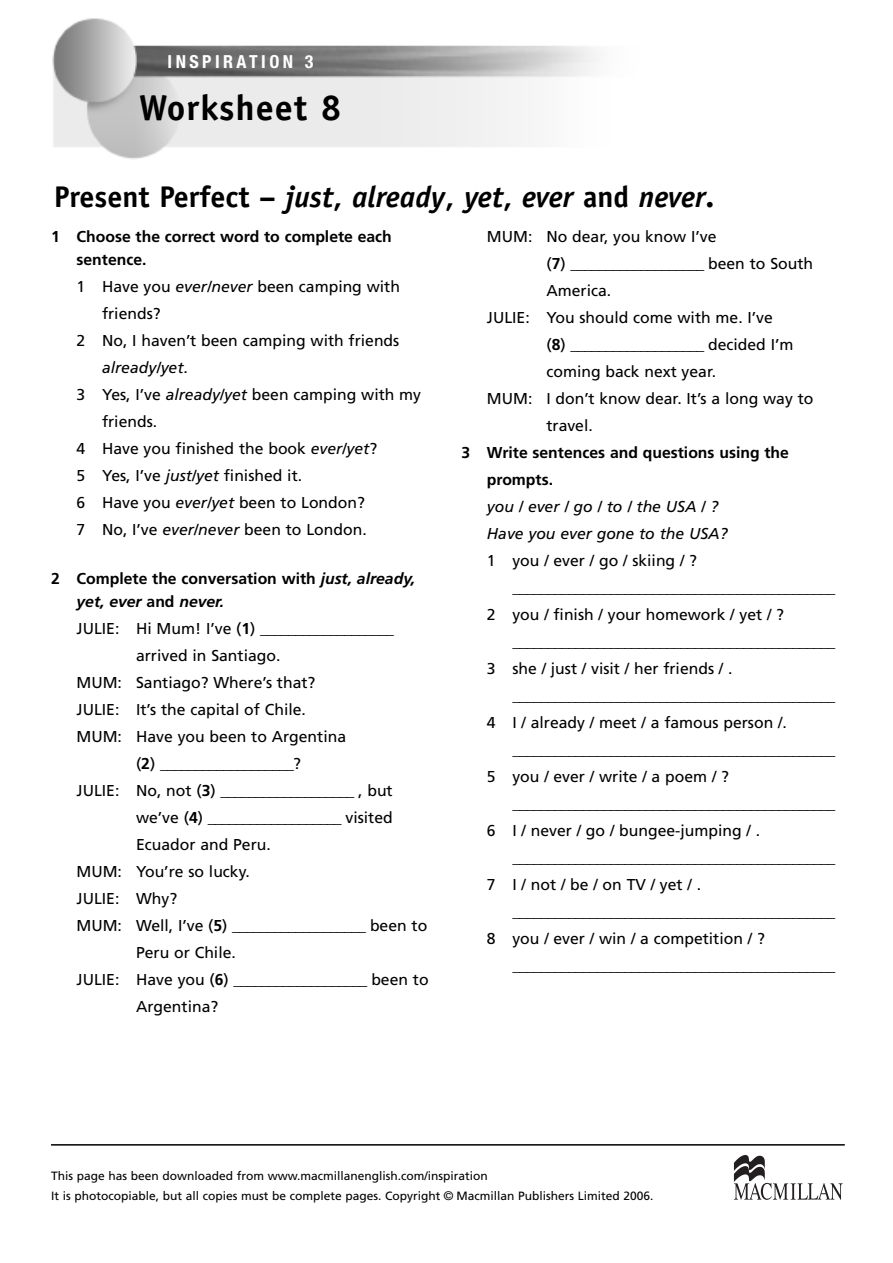
<style>
.page{position:relative;width:893px;height:1263px;background:#fff}
.page>*{position:absolute;margin:0;border:0;box-sizing:border-box;transform-origin:0 0}
.t1{font:700 36px "Officina Sans";letter-spacing:.03em;color:#000}
.t2{font:italic 700 30px "Officina Sans";color:#000}
.t3{font:700 condensed 18px "Helvetica Neue";letter-spacing:.19em;color:#fff}
.t4{font:15.75px "Frutiger";color:#000}
.t5{font:700 15.75px/22.5px "Frutiger";color:#000}
.t6{font:italic 15.75px/27px "Frutiger";color:#000}
.t7{font:12px/20.2px "Frutiger";color:#000}
.s1{font-style:normal}
.s2{font-style:italic}
.s3{font-weight:700}
.s4{font-family:"Helvetica"}
</style>
<div class="page">
<hr style="left:51px;top:1144px;width:794px;height:1px;background:#000">
<svg style="left:734px;top:1155px;width:109px;height:45px"></svg>
<img style="left:52px;top:18px;width:544px;height:141px">
<p class="t3" style="left:168px;top:51px;width:147px">INSPIRATION 3</p>
<h1 class="t1" style="left:139px;top:94px;width:203px">Worksheet 8</h1>
<h2 class="t2" style="left:54px;top:185px;width:662px"><span class="s1">Present Perfect –</span> just<span class="s1">,</span> already<span class="s1">,</span> yet<span class="s1">,</span> ever <span class="s1">and</span> never<span class="s1">.</span></h2>
<p class="t5" style="left:77px;top:227px;width:317px;text-indent:-26px">1 Choose the correct word to complete each sentence.</p>
<p class="t4" style="left:77px;top:280px;width:325px">1 Have you <span class="s2">ever/never</span> been camping with</p>
<p class="t4" style="left:102px;top:307px;width:60px">friends?</p>
<p class="t4" style="left:77px;top:334px;width:324px">2 No, I haven’t been camping with friends</p>
<p class="t6" style="left:102px;top:355px;width:87px">already/yet<span class="s1">.</span></p>
<p class="t4" style="left:77px;top:388px;width:346px">3 Yes, I’ve <span class="s2">already/yet</span> been camping with my</p>
<p class="t4" style="left:102px;top:415px;width:57px">friends.</p>
<p class="t4" style="left:77px;top:442px;width:302px">4 Have you finished the book <span class="s2">ever/yet</span>?</p>
<p class="t4" style="left:77px;top:469px;width:227px">5 Yes, I’ve <span class="s2">just/yet</span> finished it.</p>
<p class="t4" style="left:77px;top:496px;width:290px">6 Have you <span class="s2">ever/yet</span> been to London?</p>
<p class="t4" style="left:77px;top:523px;width:292px">7 No, I’ve <span class="s2">ever/never</span> been to London.</p>
<p class="t5" style="left:77px;top:569px;width:340px;text-indent:-26px">2 Complete the conversation with <span class="s2">just, already, yet, ever</span> and <span class="s2">never.</span></p>
<p class="t4" style="left:77px;top:622px;width:319px">JULIE: Hi Mum! I’ve (<span class="s3">1</span>) ___________________</p>
<p class="t4" style="left:136px;top:649px;width:146px">arrived in Santiago.</p>
<p class="t4" style="left:77px;top:676px;width:240px">MUM: Santiago? Where’s that?</p>
<p class="t4" style="left:77px;top:703px;width:231px">JULIE: It’s the capital of Chile.</p>
<p class="t4" style="left:77px;top:730px;width:271px">MUM: Have you been to Argentina</p>
<p class="t4" style="left:136px;top:757px;width:166px">(<span class="s3">2</span>) ___________________?</p>
<p class="t4" style="left:77px;top:784px;width:318px">JULIE: No, not (<span class="s3">3</span>) ___________________ , but</p>
<p class="t4" style="left:136px;top:811px;width:258px">we’ve (<span class="s3">4</span>) ___________________ visited</p>
<p class="t4" style="left:136px;top:838px;width:136px">Ecuador and Peru.</p>
<p class="t4" style="left:77px;top:865px;width:175px">MUM: You’re so lucky.</p>
<p class="t4" style="left:77px;top:892px;width:102px">JULIE: Why?</p>
<p class="t4" style="left:77px;top:919px;width:352px">MUM: Well, I’ve (<span class="s3">5</span>) ___________________ been to</p>
<p class="t4" style="left:136px;top:946px;width:101px">Peru or Chile.</p>
<p class="t4" style="left:77px;top:973px;width:354px">JULIE: Have you (<span class="s3">6</span>) ___________________ been to</p>
<p class="t4" style="left:136px;top:1000px;width:84px">Argentina?</p>
<p class="t4" style="left:487px;top:230px;width:231px">MUM: No dear, you know I’ve</p>
<p class="t4" style="left:546px;top:257px;width:268px">(<span class="s3">7</span>) ___________________ been to South</p>
<p class="t4" style="left:546px;top:284px;width:66px">America.</p>
<p class="t4" style="left:487px;top:311px;width:288px">JULIE: You should come with me. I’ve</p>
<p class="t4" style="left:546px;top:338px;width:249px">(<span class="s3">8</span>) ___________________ decided I’m</p>
<p class="t4" style="left:546px;top:365px;width:171px">coming back next year.</p>
<p class="t4" style="left:487px;top:392px;width:328px">MUM: I don’t know dear. It’s a long way to</p>
<p class="t4" style="left:546px;top:419px;width:48px">travel.</p>
<p class="t5" style="left:487px;top:440px;width:304px;line-height:27px;text-indent:-26px">3 Write sentences and questions using the prompts.</p>
<p class="t6" style="left:487px;top:494px;width:242px">you / ever / go / to / the USA / ?<br>Have you ever gone to the USA?</p>
<p class="t4" style="left:487px;top:554px;width:212px">1 you / ever / go / skiing / ?</p>
<p class="t4" style="left:512px;top:581px;width:324px">______________________________________________</p>
<p class="t4" style="left:487px;top:608px;width:299px">2 you / finish / your homework / yet / ?</p>
<p class="t4" style="left:512px;top:635px;width:324px">______________________________________________</p>
<p class="t4" style="left:487px;top:662px;width:247px">3 she / just / visit / her friends / .</p>
<p class="t4" style="left:512px;top:689px;width:324px">______________________________________________</p>
<p class="t4" style="left:487px;top:716px;width:301px">4 I / already / meet / a famous person /.</p>
<p class="t4" style="left:512px;top:743px;width:324px">______________________________________________</p>
<p class="t4" style="left:487px;top:770px;width:244px">5 you / ever / write / a poem / ?</p>
<p class="t4" style="left:512px;top:797px;width:324px">______________________________________________</p>
<p class="t4" style="left:487px;top:824px;width:275px">6 I / never / go / bungee-jumping / .</p>
<p class="t4" style="left:512px;top:851px;width:324px">______________________________________________</p>
<p class="t4" style="left:487px;top:878px;width:216px">7 I / not / be / on TV / yet / .</p>
<p class="t4" style="left:512px;top:905px;width:324px">______________________________________________</p>
<p class="t4" style="left:487px;top:932px;width:280px">8 you / ever / win / a competition / ?</p>
<p class="t4" style="left:512px;top:959px;width:324px">______________________________________________</p>
<p class="t7" style="left:51px;top:1167px;width:604px">This page has been downloaded from www.macmillanenglish.com/inspiration<br>It is photocopiable, but all copies must be complete pages. Copyright <span class="s4">©</span> Macmillan Publishers Limited 2006.</p>
</div>
